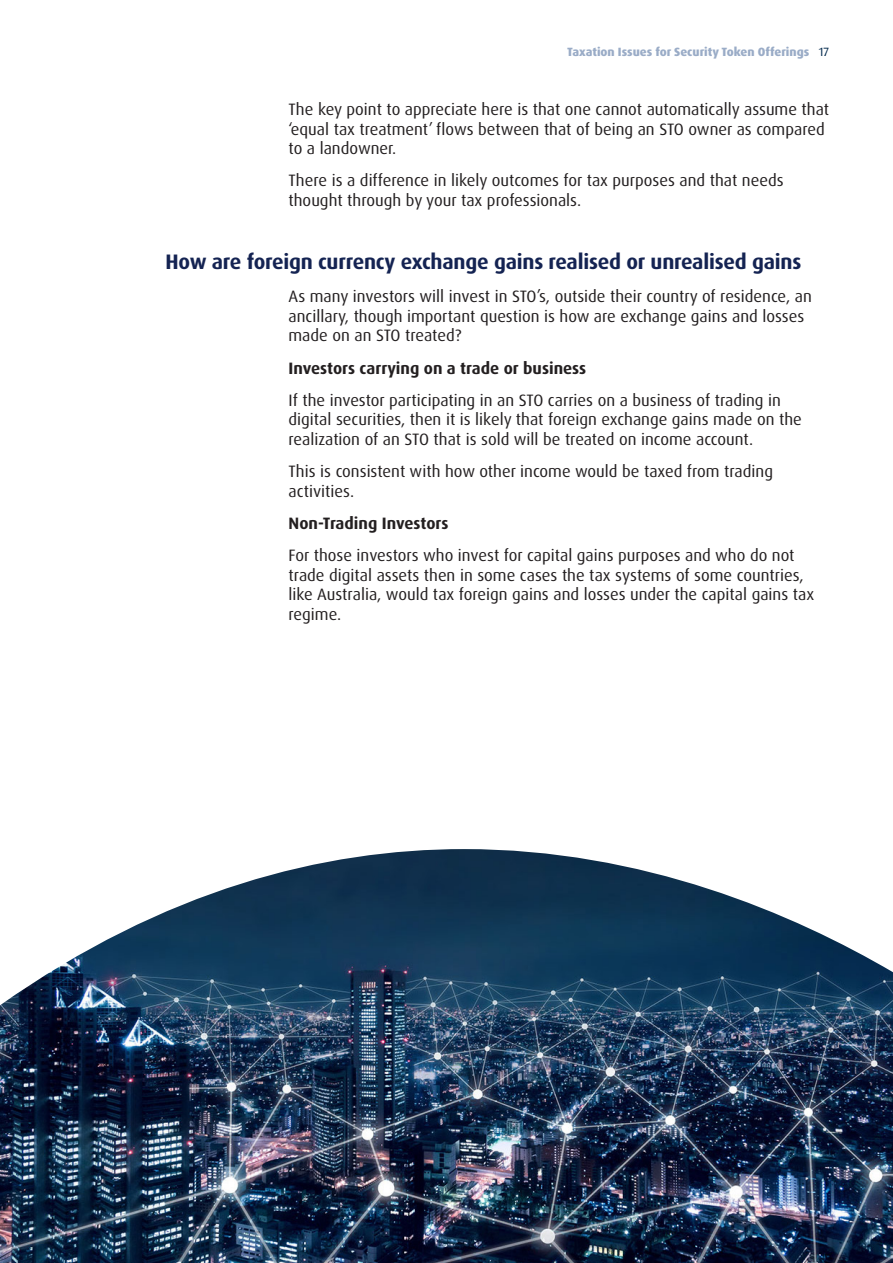
<style>
.page{position:relative;width:893px;height:1263px;background:#fff}
.page>*{position:absolute;margin:0;border:0;box-sizing:border-box;transform-origin:0 0}
.small_quote{font:700 21px "Dax Pro";letter-spacing:-.01em;color:#142352}
.body_copy{font:16.5px/19.5px "Dax Pro";color:#231f20}
.body_copy-2{font:700 16.5px "Dax Pro";color:#231f20}
.t1{font:800 12px "Dax Pro";color:#9aacc7}
.s1{font-weight:400;color:#00284c}
</style>
<div class="page">
<img style="left:0;top:849px;width:893px;height:414px">
<p class="t1" style="left:567px;top:44px;width:263px">Taxation Issues for Security Token Offerings <span class="s1">17</span></p>
<p class="body_copy" style="left:289px;top:100px;width:542px">The key point to appreciate here is that one cannot automatically assume that ‘equal tax treatment’ flows between that of being an STO owner as compared to a landowner.</p>
<p class="body_copy" style="left:289px;top:171px;width:497px">There is a difference in likely outcomes for tax purposes and that needs thought through by your tax professionals.</p>
<p class="small_quote" style="left:166px;top:248px;width:637px">How are foreign currency exchange gains realised or unrealised gains</p>
<p class="body_copy" style="left:289px;top:287px;width:525px">As many investors will invest in STO’s, outside their country of residence, an ancillary, though important question is how are exchange gains and losses made on an STO treated?</p>
<p class="body_copy-2" style="left:289px;top:357px;width:299px">Investors carrying on a trade or business</p>
<p class="body_copy" style="left:289px;top:390px;width:515px">If the investor participating in an STO carries on a business of trading in digital securities, then it is likely that foreign exchange gains made on the realization of an STO that is sold will be treated on income account.</p>
<p class="body_copy" style="left:289px;top:462px;width:486px">This is consistent with how other income would be taxed from trading activities.</p>
<p class="body_copy-2" style="left:289px;top:512px;width:161px">Non-Trading Investors</p>
<p class="body_copy" style="left:289px;top:546px;width:527px">For those investors who invest for capital gains purposes and who do not trade digital assets then in some cases the tax systems of some countries, like Australia, would tax foreign gains and losses under the capital gains tax regime.</p>
</div>
